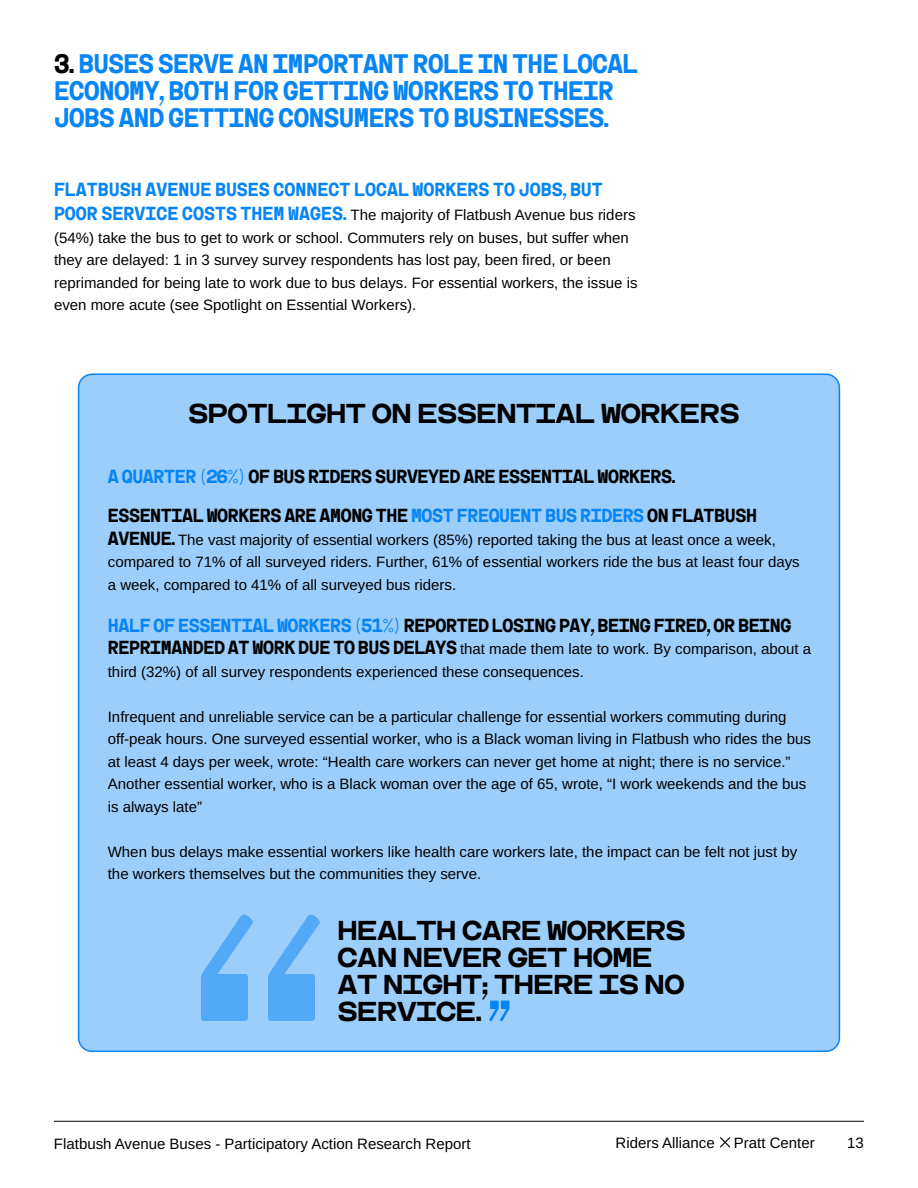
<style>
.page{position:relative;width:918px;height:1188px;background:#fff}
.page>*{position:absolute;margin:0;border:0;box-sizing:border-box;transform-origin:0 0}
.t1{font:25.5px/27px "Cindie 2 K";letter-spacing:-.02em;color:#0885f5}
.t2{font:25.5px/27px "Cindie 2 N";letter-spacing:-.02em;color:#000}
.t3{font:18px/39px "Cindie 2 K";letter-spacing:-.02em;color:#000}
.t4{font:18px "Cindie 2 K";color:#0885f5}
.t5{font:15px/22.5px "Arimo";color:#000}
.s1{color:#000}
.s2{font-family:"Cindie 2 K";font-size:18px;color:#0885f5}
.s3{color:#0885f5}
.s4{font-family:"Cindie 2 K";font-size:18px}
.s5{font-family:"Cindie 2 K";font-size:54px;color:#0885f5}
</style>
<div class="page">
<svg style="left:720px;top:1137px;width:11px;height:11px"></svg>
<hr style="left:54px;top:1121px;width:810px;height:1px;background:#000">
<div style="left:79px;top:374px;width:760px;height:677px;background:#9ccefb;border-radius:14px"></div>
<svg style="left:201px;top:914px;width:119px;height:107px"></svg>
<h1 class="t1" style="left:54px;top:51px;width:586px"><span class="s1">3.</span> BUSES SERVE AN IMPORTANT ROLE IN THE LOCAL<br>ECONOMY, BOTH FOR GETTING WORKERS TO THEIR<br>JOBS AND GETTING CONSUMERS TO BUSINESSES.</h1>
<p class="t4" style="left:54px;top:179px;width:550px">FLATBUSH AVENUE BUSES CONNECT LOCAL WORKERS TO JOBS, BUT</p>
<p class="t5" style="left:54px;top:204px;width:585px"><span class="s2">POOR SERVICE COSTS THEM WAGES.</span> The majority of Flatbush Avenue bus riders (54%) take the bus to get to work or school. Commuters rely on buses, but suffer when they are delayed: 1 in 3 survey survey respondents has lost pay, been fired, or been reprimanded for being late to work due to bus delays. For essential workers, the issue is even more acute (see Spotlight on Essential Workers).</p>
<h1 class="t2" style="left:188px;top:401px;width:553px">SPOTLIGHT ON ESSENTIAL WORKERS</h1>
<p class="t3" style="left:108px;top:458px;width:651px"><span class="s3">A QUARTER (26%)</span> OF BUS RIDERS SURVEYED ARE ESSENTIAL WORKERS.<br>ESSENTIAL WORKERS ARE AMONG THE <span class="s3">MOST FREQUENT BUS RIDERS</span> ON FLATBUSH</p>
<p class="t5" style="left:108px;top:529px;width:693px"><span class="s4">AVENUE.</span> The vast majority of essential workers (85%) reported taking the bus at least once a week, compared to 71% of all surveyed riders. Further, 61% of essential workers ride the bus at least four days a week, compared to 41% of all surveyed bus riders.</p>
<p class="t3" style="left:108px;top:606px;width:685px"><span class="s3">HALF OF ESSENTIAL WORKERS (51%)</span> REPORTED LOSING PAY, BEING FIRED, OR BEING</p>
<p class="t5" style="left:108px;top:638px;width:705px"><span class="s4">REPRIMANDED AT WORK DUE TO BUS DELAYS</span> that made them late to work. By comparison, about a third (32%) of all survey respondents experienced these consequences.</p>
<p class="t5" style="left:108px;top:706px;width:705px">Infrequent and unreliable service can be a particular challenge for essential workers commuting during off-peak hours. One surveyed essential worker, who is a Black woman living in Flatbush who rides the bus at least 4 days per week, wrote: “Health care workers can never get home at night; there is no service.” Another essential worker, who is a Black woman over the age of 65, wrote, “I work weekends and the bus is always late”</p>
<p class="t5" style="left:108px;top:841px;width:691px">When bus delays make essential workers like health care workers late, the impact can be felt not just by the workers themselves but the communities they serve.</p>
<h1 class="t2" style="left:338px;top:918px;width:350px">HEALTH CARE WORKERS<br>CAN NEVER GET HOME<br>AT NIGHT; THERE IS NO<br>SERVICE. <span class="s5">”</span></h1>
<p class="t5" style="left:54px;top:1133px;width:418px">Flatbush Avenue Buses - Participatory Action Research Report</p>
<p class="t5" style="left:616px;top:1131px;width:101px">Riders Alliance</p>
<p class="t5" style="left:734px;top:1131px;width:82px">Pratt Center</p>
<p class="t5" style="left:847px;top:1131px;width:18px">13</p>
</div>
